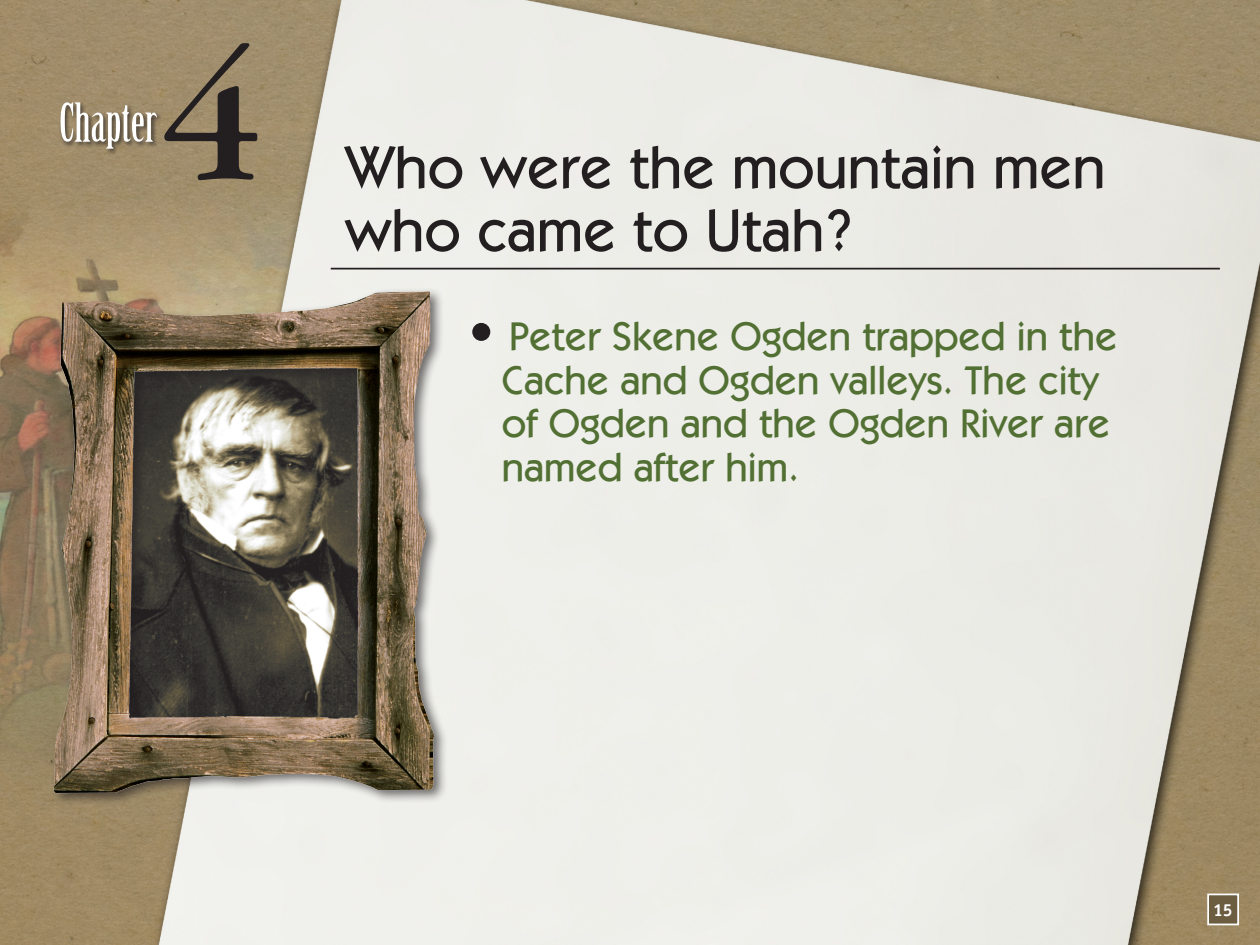
<style>
.page{position:relative;width:1260px;height:945px;background:#fff}
.page>*{position:absolute;margin:0;border:0;box-sizing:border-box;transform-origin:0 0}
.t1{font:192.5px "Garamond IT Cby BT";color:#231f20}
.t2{font:500 59.5px/63px "Itc Kabel";color:#231f20}
.t3{font:52.5px "Birch";color:#fff}
.t4{font:500 40.25px/43.8px "Itc Kabel";color:#527033}
.t5{font:700 17.5px "Officina Sans";color:#fff}
.s1{font-size:52.5px;color:#231f20}
</style>
<div class="page">
<img style="left:0;top:0;width:1260px;height:945px">
<div style="left:59px;top:101px;width:166px;height:88px;background:#231f20;opacity:.75"></div>
<div style="left:1207px;top:894px;width:32px;height:31px;background:#6c5c40;border:2px solid #fff"></div>
<div style="left:50px;top:286px;width:435px;height:540px;background:#231f20;opacity:.65"></div>
<img style="left:42px;top:286px;width:401px;height:513px">
<hr style="left:331px;top:268px;width:889px;height:2px;background:#231f20">
<h1 class="t1" style="left:159px;top:4px;width:107px">4</h1>
<h3 class="t3" style="left:59px;top:95px;width:99px">Chapter</h3>
<p class="t2" style="left:345px;top:135px;width:762px">Who were the mountain men who came to Utah?</p>
<p class="t4" style="left:502px;top:314px;width:617px;text-indent:-34px"><span class="s1">•</span> Peter Skene Ogden trapped in the<br>Cache and Ogden valleys. The city of Ogden and the Ogden River are named after him.</p>
<p class="t5" style="left:1213px;top:899px;width:21px">15</p>
</div>
